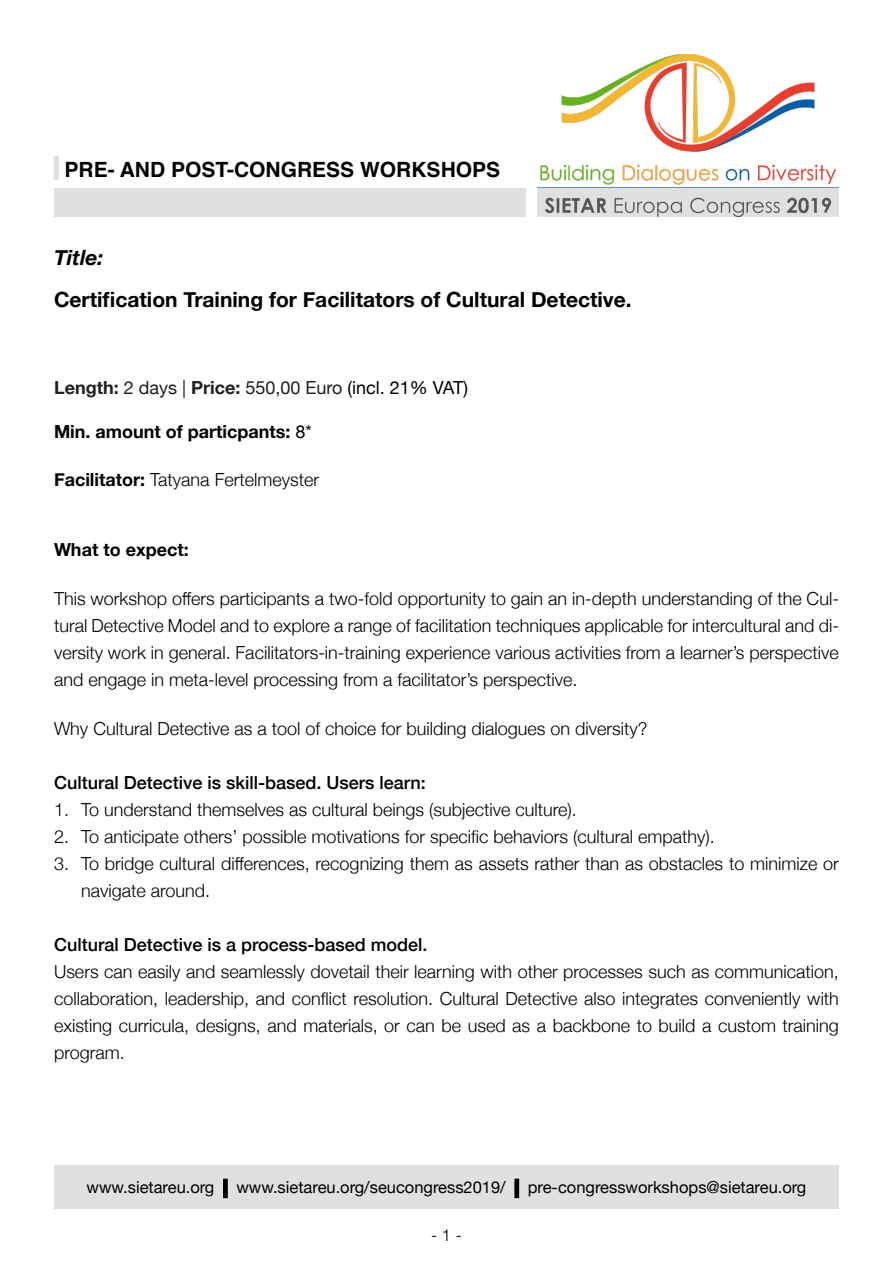
<style>
.page{position:relative;width:893px;height:1263px;background:#fff}
.page>*{position:absolute;margin:0;border:0;box-sizing:border-box;transform-origin:0 0}
.t1{font:700 21px "Helvetica Neue";color:#000}
.t2{font:700 21px "Helvetica";color:#000}
.t3{font:italic 700 21px "Helvetica Neue";color:#000}
.t4{font:300 18px/27px "Helvetica Neue";color:#000;text-align:justify}
.t5{font:500 18px "Helvetica Neue";color:#000}
.t6{font:18px "Helvetica Neue";color:#231f20}
.t7{font:700 18px "Helvetica Neue";color:#000}
.t8{font:16.5px "Helvetica Neue";color:#000}
.t9{font:300 16.5px "Helvetica Neue";color:#000}
.s1{font-family:"Helvetica Neue";color:#e0e0df}
.s2{font-weight:700}
.s3{color:#000}
.s4{font-weight:400}
</style>
<div class="page">
<img style="left:537px;top:54px;width:302px;height:163px">
<div style="left:54px;top:188px;width:472px;height:29px;background:#e0e0df"></div>
<div style="left:54px;top:156px;width:5px;height:24px;border:3px solid #e0e0df"></div>
<div style="left:54px;top:1165px;width:785px;height:44px;background:#e0e0df"></div>
<div style="left:223px;top:1179px;width:5px;height:19px;border:3px solid #000"></div>
<div style="left:514px;top:1179px;width:5px;height:19px;border:3px solid #000"></div>
<p class="t2" style="left:54px;top:153px;width:448px"><span class="s1">|</span> PRE- AND POST-CONGRESS WORKSHOPS</p>
<p class="t3" style="left:54px;top:241px;width:51px">Title:</p>
<p class="t1" style="left:54px;top:283px;width:579px">Certification Training for Facilitators of Cultural Detective.</p>
<p class="t6" style="left:54px;top:375px;width:415px"><span class="s2">Length:</span> 2 days | <span class="s2">Price:</span> 550,00 Euro <span class="s3">(incl. 21% VAT)</span></p>
<p class="t7" style="left:54px;top:417px;width:259px">Min. amount of particpants: <span class="s4">8*</span></p>
<p class="t4" style="left:54px;top:465px;width:266px"><span class="s2">Facilitator:</span> Tatyana Fertelmeyster</p>
<p class="t7" style="left:54px;top:536px;width:136px">What to expect:</p>
<p class="t4" style="left:54px;top:584px;width:786px">This workshop offers participants a two-fold opportunity to gain an in-depth understanding of the Cul&shy;tural Detective Model and to explore a range of facilitation techniques applicable for intercultural and di&shy;versity work in general. Facilitators-in-training experience various activities from a learner’s perspective and engage in meta-level processing from a facilitator’s perspective.</p>
<p class="t4" style="left:54px;top:713px;width:595px">Why Cultural Detective as a tool of choice for building dialogues on diversity?</p>
<p class="t5" style="left:54px;top:768px;width:373px">Cultural Detective is skill-based. Users learn:</p>
<p class="t4" style="left:54px;top:794px;width:524px">1. To understand themselves as cultural beings (subjective culture).</p>
<p class="t4" style="left:54px;top:821px;width:662px">2. To anticipate others’ possible motivations for specific behaviors (cultural empathy).</p>
<p class="t4" style="left:81px;top:848px;width:759px;text-indent:-27px">3. To bridge cultural differences, recognizing them as assets rather than as obstacles to minimize or navigate around.</p>
<p class="t5" style="left:54px;top:930px;width:375px">Cultural Detective is a process-based model.</p>
<p class="t4" style="left:54px;top:956px;width:786px">Users can easily and seamlessly dovetail their learning with other processes such as communication, collaboration, leadership, and conflict resolution. Cultural Detective also integrates conveniently with existing curricula, designs, and materials, or can be used as a backbone to build a custom training program.</p>
<p class="t8" style="left:87px;top:1175px;width:721px">www.sietareu.org <span class="s2">|</span> www.sietareu.org/seucongress2019/ <span class="s2">|</span> pre-congressworkshops@sietareu.org</p>
<p class="t9" style="left:431px;top:1221px;width:32px">- 1 -</p>
</div>
